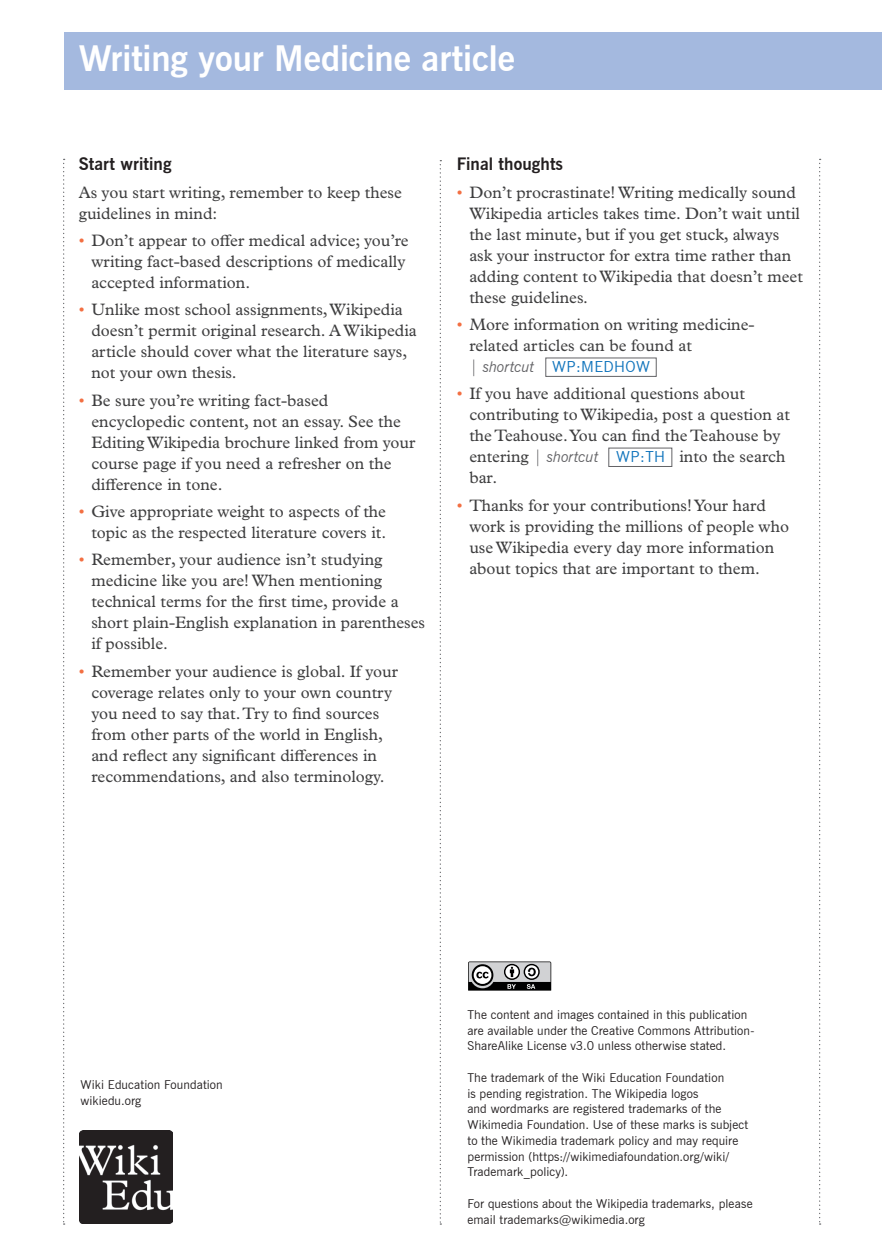
<style>
.page{position:relative;width:882px;height:1260px;background:#fff}
.page>*{position:absolute;margin:0;border:0;box-sizing:border-box;transform-origin:0 0}
.t1{font:700 35px "News Gothic BT";letter-spacing:-.005em;color:#fff}
.t2{font:700 17.15px "News Gothic BT";letter-spacing:.005em;color:#231f20}
.t3{font:16.62px/21px "Plantin MT Std";color:#3e3e3f}
.t4{font:15.4px "News Gothic BT";letter-spacing:.025em;color:#1074bc}
.t5{font:12.25px/15.8px "News Gothic BT";letter-spacing:.01em;color:#231f20}
.s1{color:#f36f42}
.s2{font-family:"Plantin MT Std";font-size:16.62px;color:#636366}
.s3{font-style:italic;font-size:14.88px;color:#636366}
.s4{color:#636366}
.s5{font-family:"News Gothic BT";font-style:italic;font-size:14.88px;color:#636366}
.s6{font-family:"News Gothic BT";font-size:15.4px;color:#1074bc}
</style>
<div class="page">
<div style="left:64px;top:32px;width:818px;height:57px;background:#a4b9df"></div>
<svg style="left:440px;top:160px;width:1px;height:1065px"></svg>
<svg style="left:63px;top:159px;width:2px;height:1066px"></svg>
<svg style="left:819px;top:159px;width:2px;height:1066px"></svg>
<div style="left:546px;top:358px;width:110px;height:19px;border:1px solid #636366"></div>
<div style="left:609px;top:448px;width:63px;height:19px;border:1px solid #636366"></div>
<img style="left:80px;top:1131px;width:92px;height:92px">
<svg style="left:468px;top:962px;width:83px;height:29px;background:#848485"></svg>
<p class="t1" style="left:79px;top:37px;width:438px">Writing your Medicine article</p>
<p class="t2" style="left:79px;top:154px;width:94px">Start writing</p>
<p class="t3" style="left:79px;top:182px;width:325px">As you start writing, remember to keep these guidelines in mind:</p>
<p class="t3" style="left:91px;top:230px;width:319px;text-indent:-13px"><span class="s1">•</span> Don’t appear to offer medical advice; you’re writing fact-based descriptions of medically accepted information.</p>
<p class="t3" style="left:91px;top:299px;width:327px;text-indent:-13px"><span class="s1">•</span> Unlike most school assignments, Wikipedia doesn’t permit original research. A Wikipedia article should cover what the literature says, not your own thesis.</p>
<p class="t3" style="left:91px;top:390px;width:326px;text-indent:-13px"><span class="s1">•</span> Be sure you’re writing fact-based encyclopedic content, not an essay. See the Editing Wikipedia brochure linked from your course page if you need a refresher on the difference in tone.</p>
<p class="t3" style="left:79px;top:501px;width:309px;text-align:right"><span class="s1">•</span> Give appropriate weight to aspects of the topic as the respected literature covers it.</p>
<p class="t3" style="left:91px;top:549px;width:335px;text-indent:-13px"><span class="s1">•</span> Remember, your audience isn’t studying medicine like you are! When mentioning technical terms for the first time, provide a short plain-English explanation in parentheses if possible.</p>
<p class="t3" style="left:79px;top:661px;width:321px;text-align:center"><span class="s1">•</span> Remember your audience is global. If your coverage relates only to your own country you need to say that. Try to find sources from other parts of the world in English, and reflect any significant differences in recommendations, and also terminology.</p>
<p class="t2" style="left:457px;top:154px;width:108px">Final thoughts</p>
<p class="t3" style="left:469px;top:182px;width:335px;text-indent:-13px"><span class="s1">•</span> Don’t procrastinate! Writing medically sound Wikipedia articles takes time. Don’t wait until the last minute, but if you get stuck, always ask your instructor for extra time rather than adding content to Wikipedia that doesn’t meet these guidelines.</p>
<p class="t3" style="left:469px;top:314px;width:287px;text-indent:-13px"><span class="s1">•</span> More information on writing medicine&shy;related articles can be found at</p>
<p class="t4" style="left:469px;top:357px;width:182px"><span class="s2">|</span> <span class="s3">shortcut</span> WP:MEDHOW</p>
<p class="t3" style="left:469px;top:383px;width:322px;text-indent:-13px"><span class="s1">•</span> If you have additional questions about contributing to Wikipedia, post a question at the Teahouse. You can find the Teahouse by entering <span class="s4">|</span> <span class="s5">shortcut</span> <span class="s6">WP:TH</span> into the search bar.</p>
<p class="t3" style="left:469px;top:495px;width:321px;text-indent:-13px"><span class="s1">•</span> Thanks for your contributions! Your hard work is providing the millions of people who use Wikipedia every day more information about topics that are important to them.</p>
<p class="t5" style="left:81px;top:1077px;width:144px">Wiki Education Foundation wikiedu.org</p>
<p class="t5" style="left:467px;top:1007px;width:288px">The content and images contained in this publication are available under the Creative Commons Attribution-<br>ShareAlike License v3.0 unless otherwise stated.</p>
<p class="t5" style="left:467px;top:1070px;width:282px">The trademark of the Wiki Education Foundation<br>is pending registration. The Wikipedia logos<br>and wordmarks are registered trademarks of the Wikimedia Foundation. Use of these marks is subject to the Wikimedia trademark policy and may require permission (https://wikimediafoundation.org/wiki/ Trademark_policy).</p>
<p class="t5" style="left:467px;top:1196px;width:287px">For questions about the Wikipedia trademarks, please email trademarks@wikimedia.org</p>
</div>
